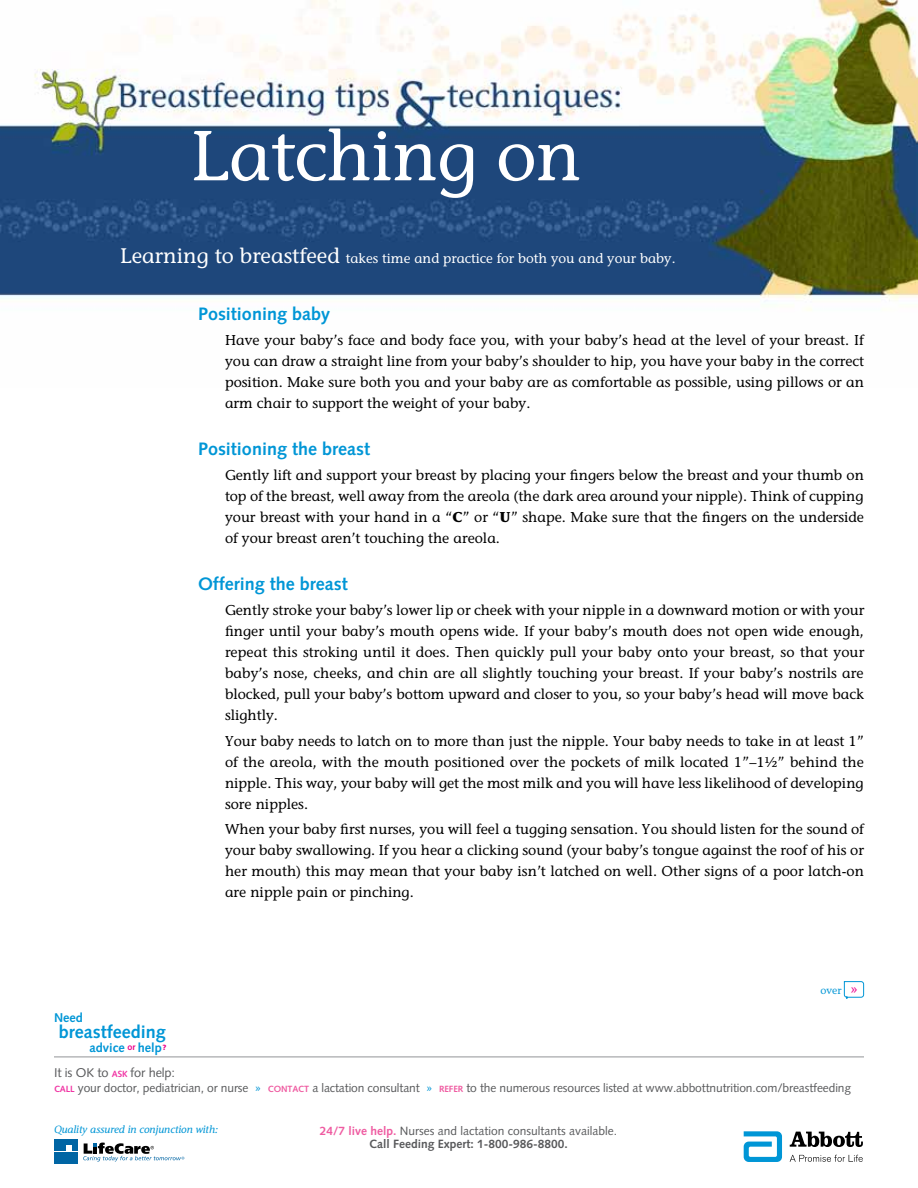
<style>
.page{position:relative;width:918px;height:1188px;background:#fff}
.page>*{position:absolute;margin:0;border:0;box-sizing:border-box;transform-origin:0 0}
.t1{font:70.5px "Stone Informal";letter-spacing:-.01em;color:#fff}
.t2{font:700 18px "Syntax";color:#0096d6}
.t3{font:14.25px/21px "Stone Informal";color:#000;text-align:justify}
.t4{font:13.5px "Stone Informal";color:#fff}
.t5{font:12.75px "Syntax";letter-spacing:-.01em;color:#58595b}
.t6{font:700 12.75px "Syntax";color:#0096d6}
.t7{font:12px/13.5px "Syntax";letter-spacing:-.01em;color:#58595b;text-align:center}
.t8{font:italic 10.5px "Stone Informal";color:#0096d6}
.t9{font:10.5px "Stone Informal";color:#0096d6}
.s1{font-size:21px}
.s2{font-weight:700}
.s3{font-size:9px;color:#ec008c}
.s4{font-weight:900;font-size:7.5px;color:#ec008c}
.s5{font-family:"Syntax";font-size:15px;color:#ec008c}
.s6{font-weight:700;font-size:9px;color:#f033a3}
.s7{color:#0096d6}
.s8{font-weight:700;font-size:9px;color:#ef5ba1}
.s9{font-weight:700;color:#ef5ba1}
</style>
<div class="page">
<hr style="left:54px;top:1057px;width:810px;height:1px;background:#939598">
<svg style="left:54px;top:1140px;width:130px;height:23px"></svg>
<svg style="left:790px;top:1155px;width:73px;height:7px"></svg>
<svg style="left:744px;top:1131px;width:38px;height:31px"></svg>
<svg style="left:790px;top:1132px;width:73px;height:15px"></svg>
<img style="left:0;top:0;width:918px;height:311px">
<svg style="left:844px;top:981px;width:20px;height:18px"></svg>
<h1 class="t1" style="left:190px;top:114px;width:393px">Latching on</h1>
<p class="t4" style="left:120px;top:250px;width:557px"><span class="s1">Learning to breastfeed</span> takes time and practice for both you and your baby.</p>
<p class="t2" style="left:198px;top:303px;width:134px">Positioning baby</p>
<p class="t3" style="left:225px;top:330px;width:641px">Have your baby’s face and body face you, with your baby’s head at the level of your breast. If you can draw a straight line from your baby’s shoulder to hip, you have your baby in the correct position. Make sure both you and your baby are as comfortable as possible, using pillows or an arm chair to support the weight of your baby.</p>
<p class="t2" style="left:198px;top:438px;width:174px">Positioning the breast</p>
<p class="t3" style="left:225px;top:465px;width:641px">Gently lift and support your breast by placing your fingers below the breast and your thumb on top of the breast, well away from the areola (the dark area around your nipple). Think of cupping your breast with your hand in a “<span class="s2">C</span>” or “<span class="s2">U</span>” shape. Make sure that the fingers on the underside of your breast aren’t touching the areola.</p>
<p class="t2" style="left:198px;top:573px;width:151px">Offering the breast</p>
<p class="t3" style="left:225px;top:600px;width:641px">Gently stroke your baby’s lower lip or cheek with your nipple in a downward motion or with your finger until your baby’s mouth opens wide. If your baby’s mouth does not open wide enough, repeat this stroking until it does. Then quickly pull your baby onto your breast, so that your baby’s nose, cheeks, and chin are all slightly touching your breast. If your baby’s nostrils are blocked, pull your baby’s bottom upward and closer to you, so your baby’s head will move back slightly.</p>
<p class="t3" style="left:225px;top:730px;width:641px">Your baby needs to latch on to more than just the nipple. Your baby needs to take in at least 1” of the areola, with the mouth positioned over the pockets of milk located 1”–1½” behind the nipple. This way, your baby will get the most milk and you will have less likelihood of developing sore nipples.</p>
<p class="t3" style="left:225px;top:819px;width:641px">When your baby first nurses, you will feel a tugging sensation. You should listen for the sound of your baby swallowing. If you hear a clicking sound (your baby’s tongue against the roof of his or her mouth) this may mean that your baby isn’t latched on well. Other signs of a poor latch-on are nipple pain or pinching.</p>
<p class="t6" style="left:54px;top:1011px;width:31px">Need</p>
<p class="t2" style="left:59px;top:1021px;width:108px">breastfeeding</p>
<p class="t6" style="left:89px;top:1040px;width:78px">advice <span class="s3">or</span> help<span class="s4">?</span></p>
<p class="t9" style="left:820px;top:984px;width:40px">over <span class="s5">»</span></p>
<p class="t5" style="left:54px;top:1065px;width:123px">It is OK to <span class="s6">Ask</span> for help:</p>
<p class="t7" style="left:54px;top:1081px;width:799px"><span class="s6">Call</span> your doctor, pediatrician, or nurse <span class="s7">»</span> <span class="s8">Contact</span> a lactation consultant <span class="s7">»</span> <span class="s8">Refer</span> to the numerous resources listed at www.abbottnutrition.com/breastfeeding</p>
<p class="t8" style="left:54px;top:1123px;width:166px">Quality assured in conjunction with:</p>
<p class="t7" style="left:320px;top:1124px;width:299px"><span class="s9">24/7 live help.</span> Nurses and lactation consultants available.<br><span class="s2">Call Feeding Expert: 1-800-986-8800.</span></p>
</div>
